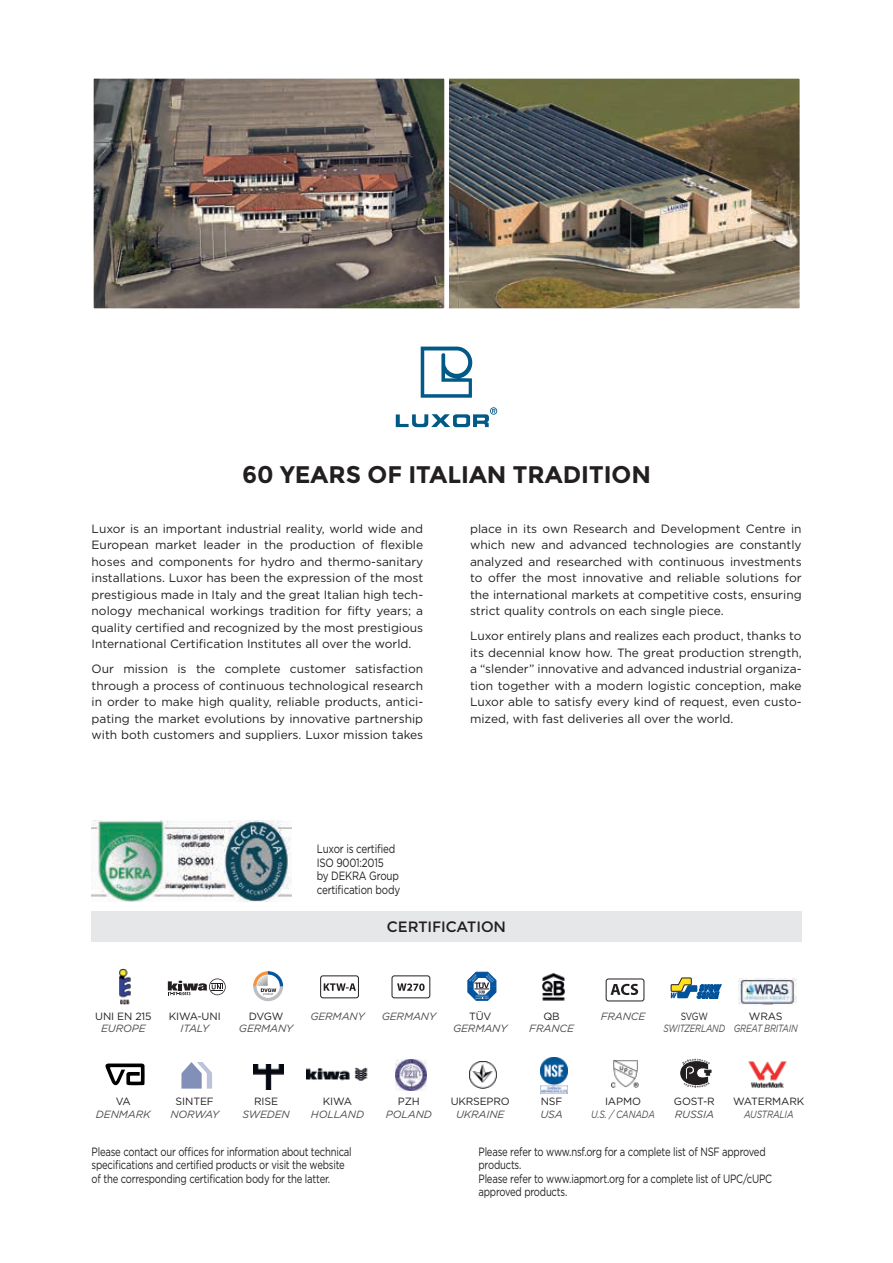
<style>
.page{position:relative;width:893px;height:1263px;background:#fff}
.page>*{position:absolute;margin:0;border:0;box-sizing:border-box;transform-origin:0 0}
.t1{font:700 24px "Montserrat";color:#231f20}
.t2{font:15px "Montserrat";color:#231f20}
.t3{font:12px/16.5px "Gotham";letter-spacing:-.02em;color:#231f20;text-align:justify}
.t4{font:12px/13.5px "Gotham";letter-spacing:-.02em;color:#231f20;scale:.79 1}
.t5{font:12px/13.5px "Gotham";letter-spacing:-.02em;color:#231f20;scale:.82 1}
.t6{font:italic 10.5px "Gotham";letter-spacing:-.01em;color:#4b4c4d}
.t7{font:10.5px "Gotham";letter-spacing:-.01em;color:#231f20}
.t8{font:italic 10.5px "Gotham";letter-spacing:-.01em;color:#4b4c4d;scale:.8 1}
.t9{font:italic 10.5px "Gotham";letter-spacing:-.01em;color:#4b4c4d;scale:.82 1}
.t10{font:10.5px "Gotham";letter-spacing:-.01em;color:#231f20;scale:.82 1}
</style>
<div class="page">
<div style="left:91px;top:911px;width:711px;height:30px;background:#e6e7e9"></div>
<svg style="left:421px;top:347px;width:51px;height:51px"></svg>
<svg style="left:396px;top:407px;width:101px;height:20px"></svg>
<svg style="left:105px;top:1063px;width:40px;height:22px"></svg>
<img style="left:119px;top:968px;width:12px;height:37px">
<img style="left:470px;top:1062px;width:26px;height:26px">
<svg style="left:468px;top:972px;width:28px;height:28px"></svg>
<svg style="left:681px;top:1059px;width:30px;height:29px"></svg>
<svg style="left:671px;top:977px;width:50px;height:22px"></svg>
<img style="left:748px;top:1061px;width:39px;height:27px">
<img style="left:739px;top:978px;width:58px;height:27px">
<img style="left:307px;top:1067px;width:61px;height:14px">
<div style="left:320px;top:975px;width:39px;height:23px;border:1px solid #231f20;border-radius:2px"></div>
<svg style="left:324px;top:983px;width:32px;height:8px"></svg>
<img style="left:611px;top:1060px;width:28px;height:27px">
<div style="left:606px;top:978px;width:38px;height:23px;border:1px solid #231f20;border-radius:2px"></div>
<svg style="left:610px;top:984px;width:28px;height:11px"></svg>
<img style="left:396px;top:1060px;width:30px;height:30px">
<div style="left:392px;top:975px;width:38px;height:23px;border:1px solid #231f20;border-radius:2px"></div>
<svg style="left:397px;top:983px;width:28px;height:8px"></svg>
<img style="left:542px;top:973px;width:23px;height:28px">
<img style="left:540px;top:1057px;width:27px;height:37px">
<svg style="left:168px;top:978px;width:58px;height:17px"></svg>
<svg style="left:181px;top:1062px;width:31px;height:26px"></svg>
<svg style="left:254px;top:972px;width:29px;height:29px"></svg>
<img style="left:253px;top:1064px;width:30px;height:25px">
<img style="left:95px;top:80px;width:348px;height:227px">
<div style="left:92px;top:77px;width:354px;height:233px;border:2px solid #fff"></div>
<img style="left:450px;top:80px;width:349px;height:227px">
<div style="left:447px;top:77px;width:355px;height:233px;border:2px solid #fff"></div>
<img style="left:92px;top:821px;width:200px;height:80px">
<h1 class="t1" style="left:242px;top:460px;width:410px">60 YEARS OF ITALIAN TRADITION</h1>
<p class="t3" style="left:92px;top:520px;width:333px">Luxor is an important industrial reality, world wide and European market leader in the production of flexible hoses and components for hydro and thermo-sanitary installations. Luxor has been the expression of the most prestigious made in Italy and the great Italian high tech&shy;nology mechanical workings tradition for fifty years; a quality certified and recognized by the most prestigious International Certification Institutes all over the world.</p>
<p class="t3" style="left:92px;top:660px;width:333px">Our mission is the complete customer satisfaction through a process of continuous technological research in order to make high quality, reliable products, antici&shy;pating the market evolutions by innovative partnership with both customers and suppliers. Luxor mission takes</p>
<p class="t5" style="left:317px;top:842px;width:103px">Luxor is certified<br>ISO 9001:2015<br>by DEKRA Group certification body</p>
<p class="t3" style="left:470px;top:520px;width:333px">place in its own Research and Development Centre in which new and advanced technologies are constantly analyzed and researched with continuous investments to offer the most innovative and reliable solutions for the international markets at competitive costs, ensuring strict quality controls on each single piece.</p>
<p class="t3" style="left:470px;top:627px;width:333px">Luxor entirely plans and realizes each product, thanks to its decennial know how. The great production strength, a “slender” innovative and advanced industrial organiza&shy;tion together with a modern logistic conception, make Luxor able to satisfy every kind of request, even custo&shy;mized, with fast deliveries all over the world.</p>
<p class="t2" style="left:387px;top:918px;width:121px">CERTIFICATION</p>
<p class="t7" style="left:95px;top:1009px;width:58px">UNI EN 215</p>
<p class="t6" style="left:101px;top:1022px;width:46px">EUROPE</p>
<p class="t7" style="left:169px;top:1009px;width:54px">KIWA-UNI</p>
<p class="t6" style="left:181px;top:1022px;width:30px">ITALY</p>
<p class="t7" style="left:249px;top:1009px;width:36px">DVGW</p>
<p class="t6" style="left:239px;top:1022px;width:56px">GERMANY</p>
<p class="t6" style="left:310px;top:1009px;width:56px">GERMANY</p>
<p class="t7" style="left:469px;top:1009px;width:24px">TÜV</p>
<p class="t6" style="left:453px;top:1022px;width:56px">GERMANY</p>
<p class="t6" style="left:382px;top:1009px;width:56px">GERMANY</p>
<p class="t7" style="left:543px;top:1009px;width:18px">QB</p>
<p class="t6" style="left:529px;top:1022px;width:46px">FRANCE</p>
<p class="t6" style="left:601px;top:1009px;width:46px">FRANCE</p>
<p class="t10" style="left:681px;top:1009px;width:35px">SVGW</p>
<p class="t8" style="left:663px;top:1022px;width:79px">SWITZERLAND</p>
<p class="t7" style="left:749px;top:1009px;width:35px">WRAS</p>
<p class="t8" style="left:734px;top:1022px;width:81px">GREAT BRITAIN</p>
<p class="t7" style="left:116px;top:1095px;width:17px">VA</p>
<p class="t6" style="left:96px;top:1108px;width:56px">DENMARK</p>
<p class="t7" style="left:176px;top:1095px;width:40px">SINTEF</p>
<p class="t6" style="left:170px;top:1108px;width:50px">NORWAY</p>
<p class="t7" style="left:254px;top:1095px;width:26px">RISE</p>
<p class="t6" style="left:242px;top:1108px;width:49px">SWEDEN</p>
<p class="t7" style="left:323px;top:1095px;width:31px">KIWA</p>
<p class="t6" style="left:311px;top:1108px;width:55px">HOLLAND</p>
<p class="t7" style="left:398px;top:1095px;width:23px">PZH</p>
<p class="t6" style="left:386px;top:1108px;width:48px">POLAND</p>
<p class="t7" style="left:451px;top:1095px;width:60px">UKRSEPRO</p>
<p class="t6" style="left:456px;top:1108px;width:50px">UKRAINE</p>
<p class="t7" style="left:541px;top:1095px;width:23px">NSF</p>
<p class="t6" style="left:540px;top:1108px;width:24px">USA</p>
<p class="t7" style="left:605px;top:1095px;width:37px">IAPMO</p>
<p class="t9" style="left:591px;top:1108px;width:79px">U.S. / CANADA</p>
<p class="t7" style="left:674px;top:1095px;width:42px">GOST-R</p>
<p class="t6" style="left:675px;top:1108px;width:41px">RUSSIA</p>
<p class="t7" style="left:733px;top:1095px;width:73px">WATERMARK</p>
<p class="t9" style="left:744px;top:1108px;width:62px">AUSTRALIA</p>
<p class="t4" style="left:92px;top:1145px;width:331px">Please contact our offices for information about technical specifications and certified products or visit the website of the corresponding certification body for the latter.</p>
<p class="t4" style="left:478px;top:1145px;width:373px">Please refer to www.nsf.org for a complete list of NSF approved products.<br>Please refer to www.iapmort.org for a complete list of UPC/cUPC approved products.</p>
</div>
